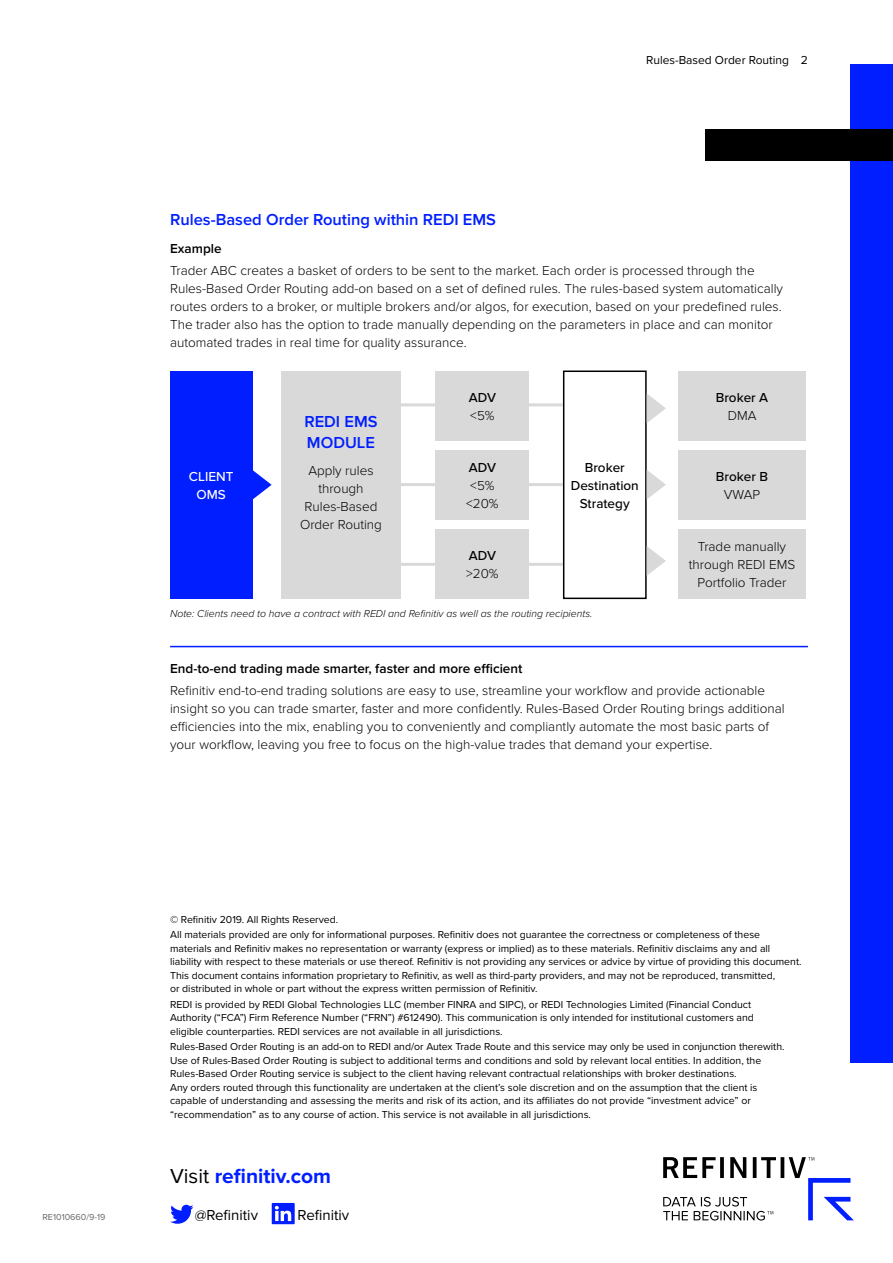
<style>
.page{position:relative;width:893px;height:1263px;background:#fff}
.page>*{position:absolute;margin:0;border:0;box-sizing:border-box;transform-origin:0 0}
.R_Call_to_Action{font:700 21px "Proxima Nova";color:#001eff}
.R_Body_Heading{font:600 16.5px/21px "Proxima Nova";color:#001eff}
.R_Social_Links{font:15px "Proxima Nova";color:#000}
.R_Body_copy{font:300 13.5px/18px "Proxima Nova";color:#000}
.R_Body_copy-2{font:500 13.5px/18px "Proxima Nova";color:#000;text-align:center}
.R_About_Company{font:600 13.5px "Proxima Nova";color:#000}
.R_Body_copy-3{font:500 13.5px/18px "Proxima Nova";color:#fff;text-align:center}
.R_Subhead{font:600 13.5px "Proxima Nova";color:#000}
.R_Page_Header{font:12px "Proxima Nova";color:#000}
.R_Legal_Text{font:10.5px/13.5px "Proxima Nova";color:#000}
.R_Table_Diagram_Obje{font:italic 300 10.5px "Proxima Nova";color:#000}
.R_Job_Number{font:9px "Proxima Nova";color:#666}
.s1{font-weight:300}
.s2{font-weight:500}
.s3{font-weight:400;color:#000}
</style>
<div class="page">
<hr style="left:170px;top:646px;width:638px;height:1px;background:#001eff">
<div style="left:281px;top:371px;width:119px;height:227px;background:#d9d9d9"></div>
<div style="left:678px;top:371px;width:128px;height:69px;background:#d9d9d9"></div>
<div style="left:678px;top:450px;width:128px;height:69px;background:#d9d9d9"></div>
<div style="left:678px;top:529px;width:128px;height:69px;background:#d9d9d9"></div>
<div style="left:170px;top:371px;width:82px;height:227px;background:#001eff"></div>
<svg style="left:252px;top:470px;width:20px;height:30px"></svg>
<div style="left:563px;top:370px;width:84px;height:229px;border:2px solid #000"></div>
<svg style="left:647px;top:394px;width:19px;height:29px"></svg>
<svg style="left:647px;top:470px;width:19px;height:29px"></svg>
<svg style="left:647px;top:546px;width:19px;height:29px"></svg>
<hr style="left:394px;top:403px;width:169px;height:3px;background:#d9d9d9">
<hr style="left:394px;top:483px;width:169px;height:3px;background:#d9d9d9">
<hr style="left:394px;top:563px;width:169px;height:3px;background:#d9d9d9">
<div style="left:436px;top:371px;width:93px;height:69px;background:#d9d9d9"></div>
<div style="left:436px;top:450px;width:93px;height:69px;background:#d9d9d9"></div>
<div style="left:436px;top:529px;width:93px;height:69px;background:#d9d9d9"></div>
<svg style="left:663px;top:1157px;width:191px;height:63px"></svg>
<svg style="left:170px;top:1205px;width:23px;height:19px"></svg>
<svg style="left:272px;top:1203px;width:23px;height:21px"></svg>
<div style="left:850px;top:64px;width:43px;height:999px;background:#001eff"></div>
<div style="left:706px;top:129px;width:187px;height:32px;background:#000"></div>
<p class="R_Page_Header" style="left:646px;top:51px;width:163px">Rules-Based Order Routing 2</p>
<p class="R_Body_Heading" style="left:170px;top:209px;width:327px">Rules-Based Order Routing within REDI EMS</p>
<p class="R_Subhead" style="left:170px;top:241px;width:53px">Example</p>
<p class="R_Body_copy" style="left:170px;top:262px;width:614px">Trader ABC creates a basket of orders to be sent to the market. Each order is processed through the Rules-Based Order Routing add-on based on a set of defined rules. The rules-based system automatically routes orders to a broker, or multiple brokers and/or algos, for execution, based on your predefined rules.<br>The trader also has the option to trade manually depending on the parameters in place and can monitor automated trades in real time for quality assurance.</p>
<p class="R_Body_copy-2" style="left:469px;top:389px;width:29px;text-align:left">ADV <span class="s1">&lt;5%</span></p>
<p class="R_Body_Heading" style="left:304px;top:412px;width:75px">REDI EMS<br>MODULE</p>
<p class="R_Body_copy" style="left:300px;top:461px;width:83px;text-align:center">Apply rules through<br>Rules-Based<br>Order Routing</p>
<p class="R_Body_copy-3" style="left:189px;top:468px;width:46px">CLIENT<br>OMS</p>
<p class="R_Body_copy-2" style="left:571px;top:459px;width:69px">Broker<br>Destination<br>Strategy</p>
<p class="R_Body_copy" style="left:466px;top:459px;width:34px;text-align:center"><span class="s2">ADV </span>&lt;5% &lt;20%</p>
<p class="R_Body_copy" style="left:466px;top:547px;width:34px"><span class="s2">ADV </span>&gt;20%</p>
<p class="R_Table_Diagram_Obje" style="left:170px;top:607px;width:424px">Note: Clients need to have a contract with REDI and Refinitiv as well as the routing recipients.</p>
<p class="R_Body_copy-2" style="left:716px;top:389px;width:54px">Broker A<br><span class="s1">DMA</span></p>
<p class="R_Body_copy-2" style="left:716px;top:468px;width:54px">Broker B<br><span class="s1">VWAP</span></p>
<p class="R_Body_copy" style="left:689px;top:538px;width:108px;text-align:center">Trade manually through REDI EMS<br>Portfolio Trader</p>
<p class="R_About_Company" style="left:170px;top:661px;width:354px">End-to-end trading made smarter, faster and more efficient</p>
<p class="R_Body_copy" style="left:170px;top:682px;width:616px">Refinitiv end-to-end trading solutions are easy to use, streamline your workflow and provide actionable insight so you can trade smarter, faster and more confidently. Rules-Based Order Routing brings additional efficiencies into the mix, enabling you to conveniently and compliantly automate the most basic parts of your workflow, leaving you free to focus on the high-value trades that demand your expertise.</p>
<p class="R_Job_Number" style="left:43px;top:1211px;width:64px">RE1010660/9-19</p>
<p class="R_Legal_Text" style="left:170px;top:912px;width:170px">© Refinitiv 2019. All Rights Reserved.</p>
<p class="R_Legal_Text" style="left:170px;top:927px;width:633px">All materials provided are only for informational purposes. Refinitiv does not guarantee the correctness or completeness of these materials and Refinitiv makes no representation or warranty (express or implied) as to these materials. Refinitiv disclaims any and all liability with respect to these materials or use thereof. Refinitiv is not providing any services or advice by virtue of providing this document.<br>This document contains information proprietary to Refinitiv, as well as third-party providers, and may not be reproduced, transmitted,<br>or distributed in whole or part without the express written permission of Refinitiv.</p>
<p class="R_Legal_Text" style="left:170px;top:997px;width:585px">REDI is provided by REDI Global Technologies LLC (member FINRA and SIPC), or REDI Technologies Limited (Financial Conduct<br>Authority (“FCA”) Firm Reference Number (“FRN”) #612490). This communication is only intended for institutional customers and eligible counterparties. REDI services are not available in all jurisdictions.</p>
<p class="R_Legal_Text" style="left:170px;top:1040px;width:616px">Rules-Based Order Routing is an add-on to REDI and/or Autex Trade Route and this service may only be used in conjunction therewith.<br>Use of Rules-Based Order Routing is subject to additional terms and conditions and sold by relevant local entities. In addition, the Rules-Based Order Routing service is subject to the client having relevant contractual relationships with broker destinations.<br>Any orders routed through this functionality are undertaken at the client’s sole discretion and on the assumption that the client is capable of understanding and assessing the merits and risk of its action, and its affiliates do not provide “investment advice” or “recommendation” as to any course of action. This service is not available in all jurisdictions.</p>
<p class="R_Call_to_Action" style="left:170px;top:1164px;width:163px"><span class="s3">Visit</span> refinitiv.com</p>
<p class="R_Social_Links" style="left:195px;top:1204px;width:65px">@Refinitiv</p>
<p class="R_Social_Links" style="left:298px;top:1204px;width:53px">Refinitiv</p>
</div>
